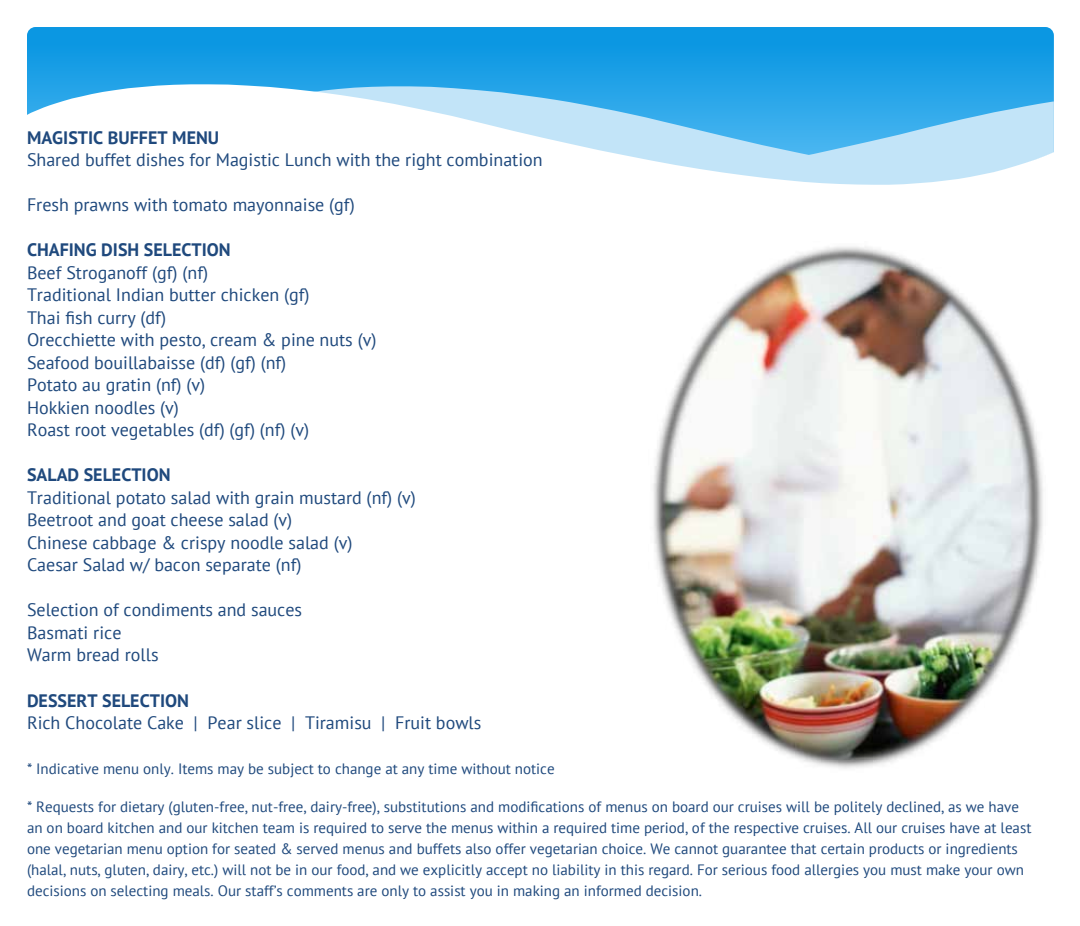
<style>
.page{position:relative;width:1080px;height:926px;background:#fff}
.page>*{position:absolute;margin:0;border:0;box-sizing:border-box;transform-origin:0 0}
.t1{font:18px/22.5px "PT Sans";color:#1f497d}
.t2{font:700 18px "PT Sans";color:#1f497d}
.t3{font:15px/21px "PT Sans";color:#1f497d}
</style>
<div class="page">
<svg style="left:27px;top:27px;width:1027px;height:57px;background:#139ae3"></svg>
<svg style="left:27px;top:84px;width:1027px;height:101px"></svg>
<img style="left:653px;top:246px;width:390px;height:523px">
<p class="t2" style="left:27px;top:125px;width:194px">MAGISTIC BUFFET MENU</p>
<p class="t1" style="left:27px;top:148px;width:517px">Shared buffet dishes for Magistic Lunch with the right combination</p>
<p class="t1" style="left:27px;top:193px;width:329px">Fresh prawns with tomato mayonnaise (gf)</p>
<p class="t2" style="left:27px;top:238px;width:205px">CHAFING DISH SELECTION</p>
<p class="t1" style="left:27px;top:261px;width:351px">Beef Stroganoff (gf) (nf)<br>Traditional Indian butter chicken (gf)<br>Thai fish curry (df)<br>Orecchiette with pesto, cream &amp; pine nuts (v)<br>Seafood bouillabaisse (df) (gf) (nf)<br>Potato au gratin (nf) (v)<br>Hokkien noodles (v)<br>Roast root vegetables (df) (gf) (nf) (v)</p>
<p class="t2" style="left:27px;top:463px;width:145px">SALAD SELECTION</p>
<p class="t1" style="left:27px;top:486px;width:390px">Traditional potato salad with grain mustard (nf) (v)<br>Beetroot and goat cheese salad (v)<br>Chinese cabbage &amp; crispy noodle salad (v)<br>Caesar Salad w/ bacon separate (nf)</p>
<p class="t1" style="left:27px;top:598px;width:277px">Selection of condiments and sauces<br>Basmati rice<br>Warm bread rolls</p>
<p class="t2" style="left:27px;top:688px;width:164px">DESSERT SELECTION</p>
<p class="t1" style="left:27px;top:711px;width:456px">Rich Chocolate Cake | Pear slice | Tiramisu | Fruit bowls</p>
<p class="t3" style="left:27px;top:758px;width:529px">* Indicative menu only. Items may be subject to change at any time without notice</p>
<p class="t3" style="left:27px;top:795px;width:1006px">* Requests for dietary (gluten-free, nut-free, dairy-free), substitutions and modifications of menus on board our cruises will be politely declined, as we have an on board kitchen and our kitchen team is required to serve the menus within a required time period, of the respective cruises. All our cruises have at least one vegetarian menu option for seated &amp; served menus and buffets also offer vegetarian choice. We cannot guarantee that certain products or ingredients (halal, nuts, gluten, dairy, etc.) will not be in our food, and we explicitly accept no liability in this regard. For serious food allergies you must make your own decisions on selecting meals. Our staff’s comments are only to assist you in making an informed decision.</p>
</div>
